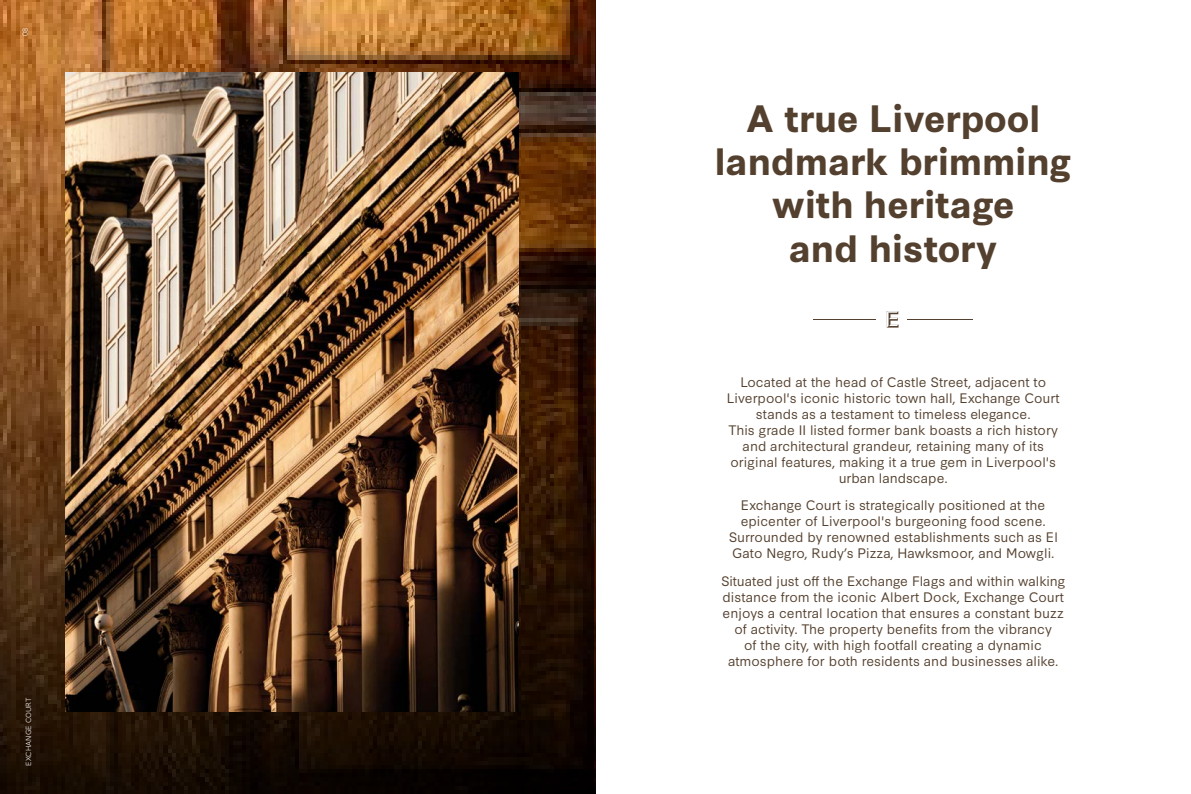
<style>
.page{position:relative;width:1191px;height:794px;background:#fff}
.page>*{position:absolute;margin:0;border:0;box-sizing:border-box;transform-origin:0 0}
.t1{font:700 36px/43.2px "Synthese";color:#54402e;text-align:center}
.t2{font:13px/16px "Synthese";color:#54402e;text-align:center}
.t3{font:300 7px "Synthese";letter-spacing:.01em;color:#fff}
</style>
<div class="page">
<svg style="left:0;top:0;width:594px;height:794px;background:#553113"></svg>
<img style="left:65px;top:72px;width:454px;height:639px">
<svg style="left:886px;top:311px;width:12px;height:16px"></svg>
<hr style="left:813px;top:319px;width:63px;height:1px;background:#54402e">
<hr style="left:907px;top:319px;width:65px;height:1px;background:#54402e">
<p class="t3" style="left:19px;top:36px;width:10px;rotate:-90deg">08</p>
<p class="t3" style="left:23px;top:765px;width:70px;rotate:-90deg">EXCHANGE COURT</p>
<h1 class="t1" style="left:715px;top:94px;width:358px">A true Liverpool landmark brimming with heritage<br>and history</h1>
<p class="t2" style="left:727px;top:373px;width:334px">Located at the head of Castle Street, adjacent to Liverpool's iconic historic town hall, Exchange Court stands as a testament to timeless elegance.<br>This grade II listed former bank boasts a rich history and architectural grandeur, retaining many of its original features, making it a true gem in Liverpool's urban landscape.</p>
<p class="t2" style="left:728px;top:496px;width:331px">Exchange Court is strategically positioned at the epicenter of Liverpool's burgeoning food scene.<br>Surrounded by renowned establishments such as El Gato Negro, Rudy’s Pizza, Hawksmoor, and Mowgli.</p>
<p class="t2" style="left:721px;top:571px;width:346px">Situated just off the Exchange Flags and within walking distance from the iconic Albert Dock, Exchange Court enjoys a central location that ensures a constant buzz of activity. The property benefits from the vibrancy<br>of the city, with high footfall creating a dynamic atmosphere for both residents and businesses alike.</p>
</div>
